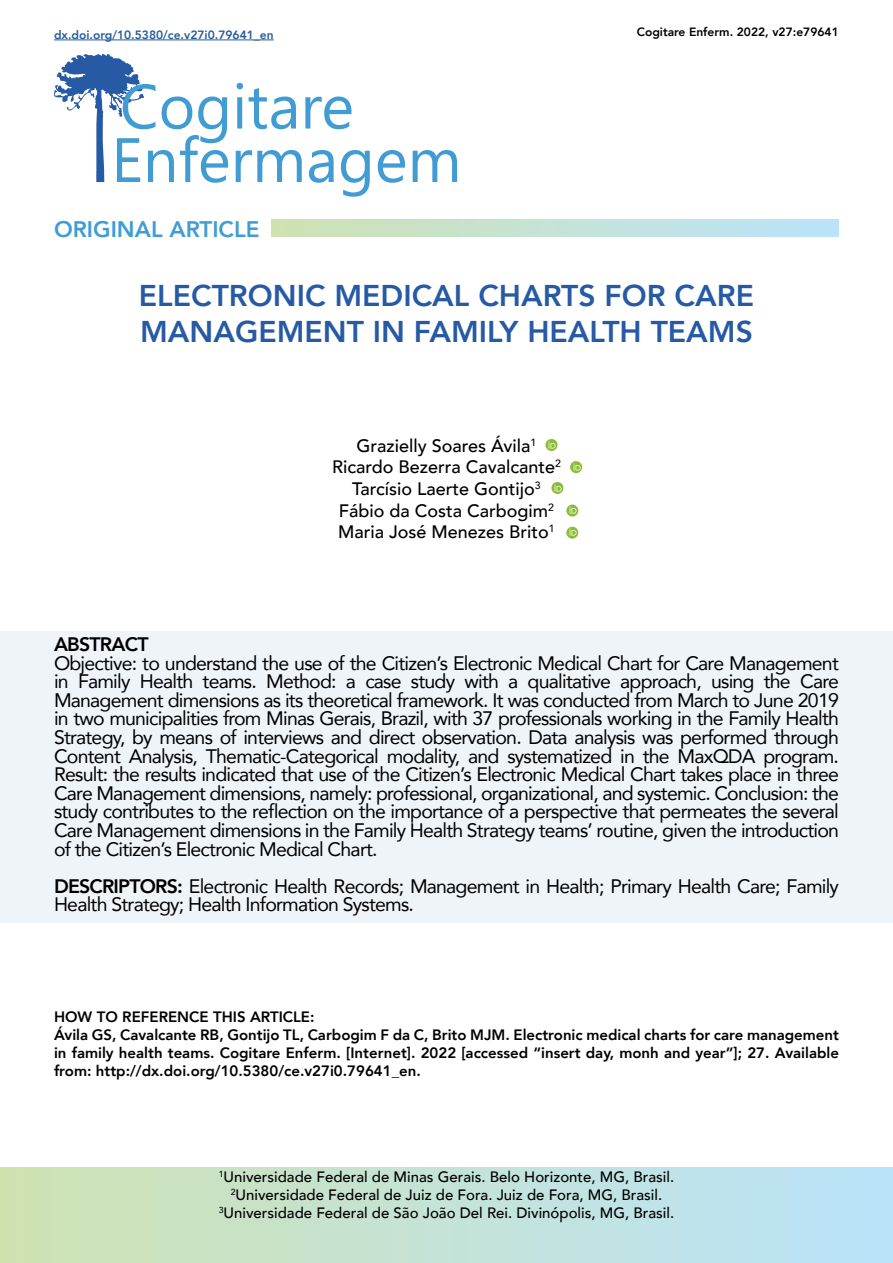
<style>
.page{position:relative;width:893px;height:1263px;background:#fff}
.page>*{position:absolute;margin:0;border:0;box-sizing:border-box;transform-origin:0 0}
.t1{font:800 30px/36px "Avenir";color:#275aa4}
.t2{font:800 22.5px "Avenir";color:#409cd4}
.t3{font:19.5px/18.6px "Avenir";letter-spacing:-.04em;color:#000;text-align:justify}
.t4{font:800 19.5px "Avenir";letter-spacing:-.04em;color:#000}
.t5{font:500 18px/21.6px "Avenir";color:#000;text-align:center}
.t6{font:800 15px/18px "Avenir";color:#000}
.t7{font:500 15px/18px "Avenir";color:#000;text-align:center}
.t8{font:800 12px "Avenir";color:#275b9b}
.t9{font:800 12px "Avenir";color:#000}
.s1{font-weight:800}
</style>
<div class="page">
<svg style="left:236px;top:150px;width:66px;height:32px"></svg>
<svg style="left:309px;top:150px;width:25px;height:33px"></svg>
<svg style="left:341px;top:150px;width:29px;height:47px"></svg>
<svg style="left:378px;top:150px;width:27px;height:33px"></svg>
<svg style="left:413px;top:150px;width:44px;height:32px"></svg>
<svg style="left:54px;top:54px;width:174px;height:129px"></svg>
<svg style="left:237px;top:83px;width:6px;height:46px"></svg>
<svg style="left:249px;top:88px;width:47px;height:41px"></svg>
<svg style="left:305px;top:97px;width:46px;height:32px"></svg>
<div style="left:271px;top:220px;width:568px;height:16px;background:linear-gradient(to right,#cee2b2,#bae3fb)"></div>
<div style="left:0;top:631px;width:893px;height:292px;background:#eff4f9"></div>
<hr style="left:54px;top:40px;width:220px;height:1px;background:#275b9b">
<div style="left:0;top:1167px;width:893px;height:96px;background:linear-gradient(to right,#cee2b1,#bae3fb)"></div>
<svg style="left:566px;top:527px;width:12px;height:12px"></svg>
<svg style="left:566px;top:505px;width:12px;height:11px"></svg>
<svg style="left:570px;top:461px;width:12px;height:12px"></svg>
<svg style="left:546px;top:439px;width:11px;height:12px"></svg>
<svg style="left:551px;top:482px;width:12px;height:12px"></svg>
<p class="t8" style="left:54px;top:25px;width:221px">dx.doi.org/10.5380/ce.v27i0.79641_en</p>
<p class="t9" style="left:637px;top:23px;width:203px">Cogitare Enferm. 2022, v27:e79641</p>
<p class="t2" style="left:54px;top:212px;width:207px">ORIGINAL ARTICLE</p>
<h1 class="t1" style="left:139px;top:278px;width:616px">ELECTRONIC MEDICAL CHARTS FOR CARE<br>MANAGEMENT IN FAMILY HEALTH TEAMS</h1>
<p class="t5" style="left:332px;top:434px;width:230px">Grazielly Soares Ávila<sup>1<br></sup>Ricardo Bezerra Cavalcante<sup>2<br></sup>Tarcísio Laerte Gontijo<sup>3<br></sup>Fábio da Costa Carbogim<sup>2<br></sup>Maria José Menezes Brito<sup>1</sup></p>
<p class="t4" style="left:54px;top:629px;width:96px">ABSTRACT</p>
<p class="t3" style="left:54px;top:653px;width:786px">Objective: to understand the use of the Citizen’s Electronic Medical Chart for Care Management in Family Health teams. Method: a case study with a qualitative approach, using the Care Management dimensions as its theoretical framework. It was conducted from March to June 2019 in two municipalities from Minas Gerais, Brazil, with 37 professionals working in the Family Health Strategy, by means of interviews and direct observation. Data analysis was performed through Content Analysis, Thematic-Categorical modality, and systematized in the MaxQDA program.<br>Result: the results indicated that use of the Citizen’s Electronic Medical Chart takes place in three Care Management dimensions, namely: professional, organizational, and systemic. Conclusion: the study contributes to the reflection on the importance of a perspective that permeates the several Care Management dimensions in the Family Health Strategy teams’ routine, given the introduction of the Citizen’s Electronic Medical Chart.</p>
<p class="t3" style="left:54px;top:876px;width:786px"><span class="s1">DESCRIPTORS:</span> Electronic Health Records; Management in Health; Primary Health Care; Family<br>Health Strategy; Health Information Systems.</p>
<p class="t6" style="left:54px;top:1007px;width:786px">HOW TO REFERENCE THIS ARTICLE:<br>Ávila GS, Cavalcante RB, Gontijo TL, Carbogim F da C, Brito MJM. Electronic medical charts for care management in family health teams. Cogitare Enferm. [Internet]. 2022 [accessed “insert day, monh and year”]; 27. Available from: http://dx.doi.org/10.5380/ce.v27i0.79641_en.</p>
<p class="t7" style="left:219px;top:1167px;width:457px"><sup>1</sup>Universidade Federal de Minas Gerais. Belo Horizonte, MG, Brasil.<br><sup>2</sup>Universidade Federal de Juiz de Fora. Juiz de Fora, MG, Brasil.<br><sup>3</sup>Universidade Federal de São João Del Rei. Divinópolis, MG, Brasil.</p>
</div>
